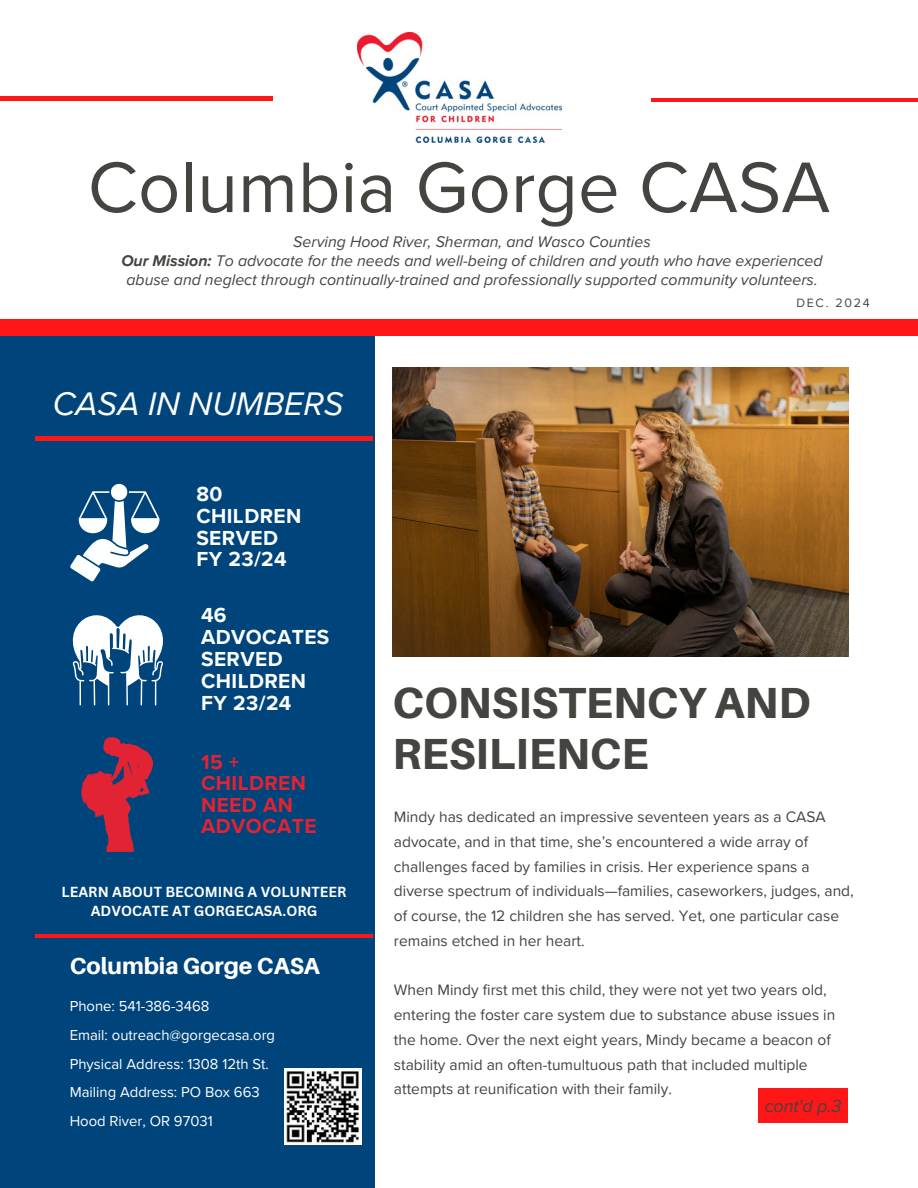
<style>
.page{position:relative;width:918px;height:1188px;background:#fff}
.page>*{position:absolute;margin:0;border:0;box-sizing:border-box;transform-origin:0 0}
.t1{font:74.25px "Proxima Nova";color:#444440}
.t2{font:800 43.65px/50.8px "Aileron";color:#444440}
.t3{font:italic 33.6px "Proxima Nova";color:#fff}
.t4{font:800 23.25px "Aileron";color:#fff}
.t5{font:700 20.85px/21.9px "Proxima Nova";letter-spacing:.02em;color:#fdfefe}
.t6{font:700 20.85px/21.5px "Proxima Nova";letter-spacing:.02em;color:#e12334}
.t7{font:italic 17.85px "Proxima Nova";color:#444440}
.t8{font:italic 15.9px/19.2px "Proxima Nova";color:#444440;text-align:center}
.t9{font:15.6px/24.8px "Proxima Nova";color:#444440}
.t10{font:14.85px "Proxima Nova";color:#fff}
.t11{font:700 14.25px/19.2px "Canva Sans";color:#fff;text-align:center}
.t12{font:12.45px "Proxima Nova";letter-spacing:.14em;color:#444440}
.s1{font-weight:700}
</style>
<div class="page">
<div style="left:0;top:319px;width:374px;height:869px;background:#00447c"></div>
<hr style="left:35px;top:934px;width:338px;height:4px;background:#ff1616">
<hr style="left:35px;top:437px;width:338px;height:3px;background:#ff1616">
<hr style="left:0;top:97px;width:273px;height:3px;background:#ff1616">
<hr style="left:651px;top:98px;width:267px;height:4px;background:#ff1616">
<div style="left:0;top:319px;width:918px;height:16px;background:#ff1616"></div>
<div style="left:758px;top:1089px;width:90px;height:33px;background:#ff1616"></div>
<img style="left:392px;top:368px;width:456px;height:289px">
<img style="left:357px;top:32px;width:204px;height:110px">
<svg style="left:81px;top:737px;width:72px;height:115px"></svg>
<svg style="left:70px;top:483px;width:90px;height:98px"></svg>
<svg style="left:72px;top:615px;width:91px;height:90px"></svg>
<img style="left:285px;top:1068px;width:76px;height:77px">
<p class="t1" style="left:88px;top:144px;width:744px">Columbia Gorge CASA</p>
<p class="t8" style="left:293px;top:232px;width:359px">Serving Hood River, Sherman, and Wasco Counties</p>
<p class="t8" style="left:121px;top:251px;width:703px"><span class="s1">Our Mission:</span> To advocate for the needs and well-being of children and youth who have experienced abuse and neglect through continually-trained and professionally supported community volunteers.</p>
<p class="t12" style="left:796px;top:296px;width:75px">DEC. 2024</p>
<p class="t3" style="left:53px;top:384px;width:292px">CASA IN NUMBERS</p>
<p class="t5" style="left:196px;top:483px;width:107px">80<br>CHILDREN<br>SERVED<br>FY 23/24</p>
<p class="t5" style="left:201px;top:605px;width:130px">46<br>ADVOCATES<br>SERVED<br>CHILDREN<br>FY 23/24</p>
<h4 class="t6" style="left:201px;top:752px;width:117px">15 +<br>CHILDREN<br>NEED AN<br>ADVOCATE</h4>
<p class="t11" style="left:62px;top:881px;width:287px">LEARN ABOUT BECOMING A VOLUNTEER<br>ADVOCATE AT GORGECASA.ORG</p>
<p class="t4" style="left:70px;top:952px;width:252px">Columbia Gorge CASA</p>
<h1 class="t10" style="left:70px;top:997px;width:141px">Phone: 541-386-3468</h1>
<p class="t10" style="left:70px;top:1026px;width:207px">Email: outreach@gorgecasa.org</p>
<p class="t10" style="left:70px;top:1055px;width:201px">Physical Address: 1308 12th St.</p>
<p class="t10" style="left:70px;top:1084px;width:192px">Mailing Address: PO Box 663</p>
<p class="t10" style="left:70px;top:1112px;width:145px">Hood River, OR 97031</p>
<h4 class="t2" style="left:392px;top:677px;width:420px">CONSISTENCY AND<br>RESILIENCE</h4>
<p class="t9" style="left:394px;top:805px;width:461px">Mindy has dedicated an impressive seventeen years as a CASA advocate, and in that time, she’s encountered a wide array of challenges faced by families in crisis. Her experience spans a diverse spectrum of individuals—families, caseworkers, judges, and, of course, the 12 children she has served. Yet, one particular case remains etched in her heart.</p>
<h4 class="t9" style="left:394px;top:978px;width:443px">When Mindy first met this child, they were not yet two years old, entering the foster care system due to substance abuse issues in the home. Over the next eight years, Mindy became a beacon of stability amid an often-tumultuous path that included multiple attempts at reunification with their family.</h4>
<p class="t7" style="left:765px;top:1095px;width:78px">cont'd p.3</p>
</div>
